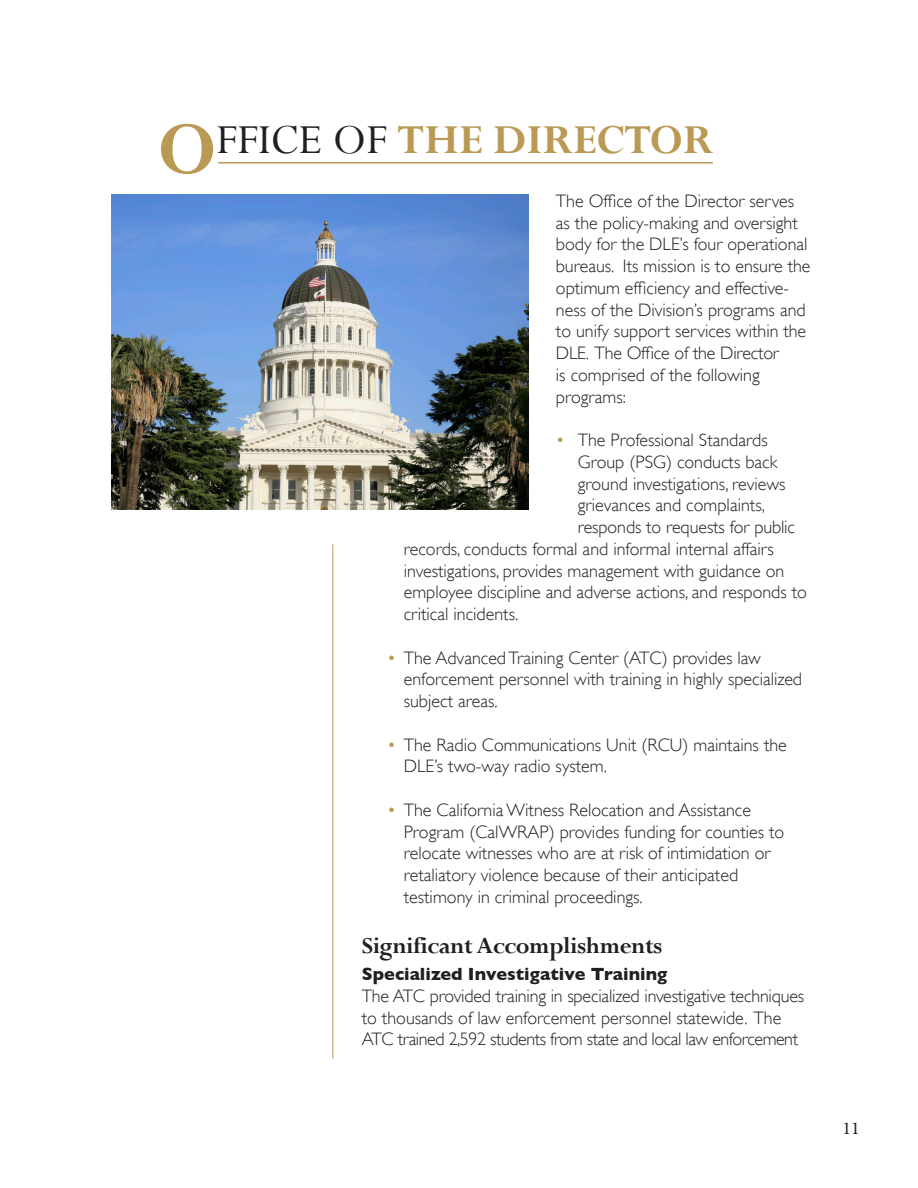
<style>
.page{position:relative;width:918px;height:1188px;background:#fff}
.page>*{position:absolute;margin:0;border:0;box-sizing:border-box;transform-origin:0 0}
.t1{font:700 46.05px "Perpetua";color:#ba9954}
.t2{font:700 25.5px "Perpetua";letter-spacing:-.02em;color:#231f20}
.t3{font:300 18px/21.8px "Gill Sans";color:#231f20}
.t4{font:700 18px "Gill Sans";color:#231f20}
.t5{font:18px "Minion Pro";color:#231f20}
.s1{font-size:81.75px}
.s2{font-weight:400;color:#231f20}
.s3{color:#ba9954}
</style>
<div class="page">
<hr style="left:333px;top:544px;width:1px;height:514px;background:#ba9954">
<hr style="left:218px;top:162px;width:495px;height:2px;background:#ba9954">
<img style="left:111px;top:194px;width:418px;height:315px">
<h2 class="t1" style="left:158px;top:110px;width:557px"><span class="s1">O</span><span class="s2">FFICE OF</span> THE DIRECTOR</h2>
<p class="t3" style="left:556px;top:190px;width:256px">The Office of the Director serves as the policy-making and oversight body for the DLE’s four operational bureaus. Its mission is to ensure the optimum efficiency and effective&shy;ness of the Division’s programs and to unify support services within the<br>DLE. The Office of the Director<br>is comprised of the following programs:</p>
<p class="t3" style="left:556px;top:429px;width:213px"><span class="s3">•</span> The Professional Standards</p>
<p class="t3" style="left:578px;top:451px;width:201px">Group (PSG) conducts back</p>
<p class="t3" style="left:578px;top:473px;width:209px">ground investigations, reviews</p>
<p class="t3" style="left:578px;top:494px;width:189px">grievances and complaints,</p>
<p class="t3" style="left:578px;top:516px;width:219px">responds to requests for public</p>
<p class="t3" style="left:404px;top:538px;width:372px">records, conducts formal and informal internal affairs</p>
<p class="t3" style="left:404px;top:560px;width:382px">investigations, provides management with guidance on</p>
<p class="t3" style="left:404px;top:581px;width:405px">employee discipline and adverse actions, and responds to</p>
<p class="t3" style="left:404px;top:603px;width:114px">critical incidents.</p>
<p class="t3" style="left:404px;top:647px;width:400px;text-indent:-16px"><span class="s3">•</span> The Advanced Training Center (ATC) provides law enforcement personnel with training in highly specialized subject areas.</p>
<p class="t3" style="left:404px;top:734px;width:385px;text-indent:-16px"><span class="s3">•</span> The Radio Communications Unit (RCU) maintains the<br>DLE’s two-way radio system.</p>
<p class="t3" style="left:404px;top:799px;width:382px;text-indent:-16px"><span class="s3">•</span> The California Witness Relocation and Assistance Program (CalWRAP) provides funding for counties to relocate witnesses who are at risk of intimidation or retaliatory violence because of their anticipated testimony in criminal proceedings.</p>
<p class="t2" style="left:362px;top:930px;width:302px">Significant Accomplishments</p>
<p class="t4" style="left:362px;top:964px;width:307px">Specialized Investigative Training</p>
<p class="t3" style="left:362px;top:985px;width:444px">The ATC provided training in specialized investigative techniques to thousands of law enforcement personnel statewide. The<br>ATC trained 2,592 students from state and local law enforcement</p>
<p class="t5" style="left:842px;top:1116px;width:19px">11</p>
</div>
